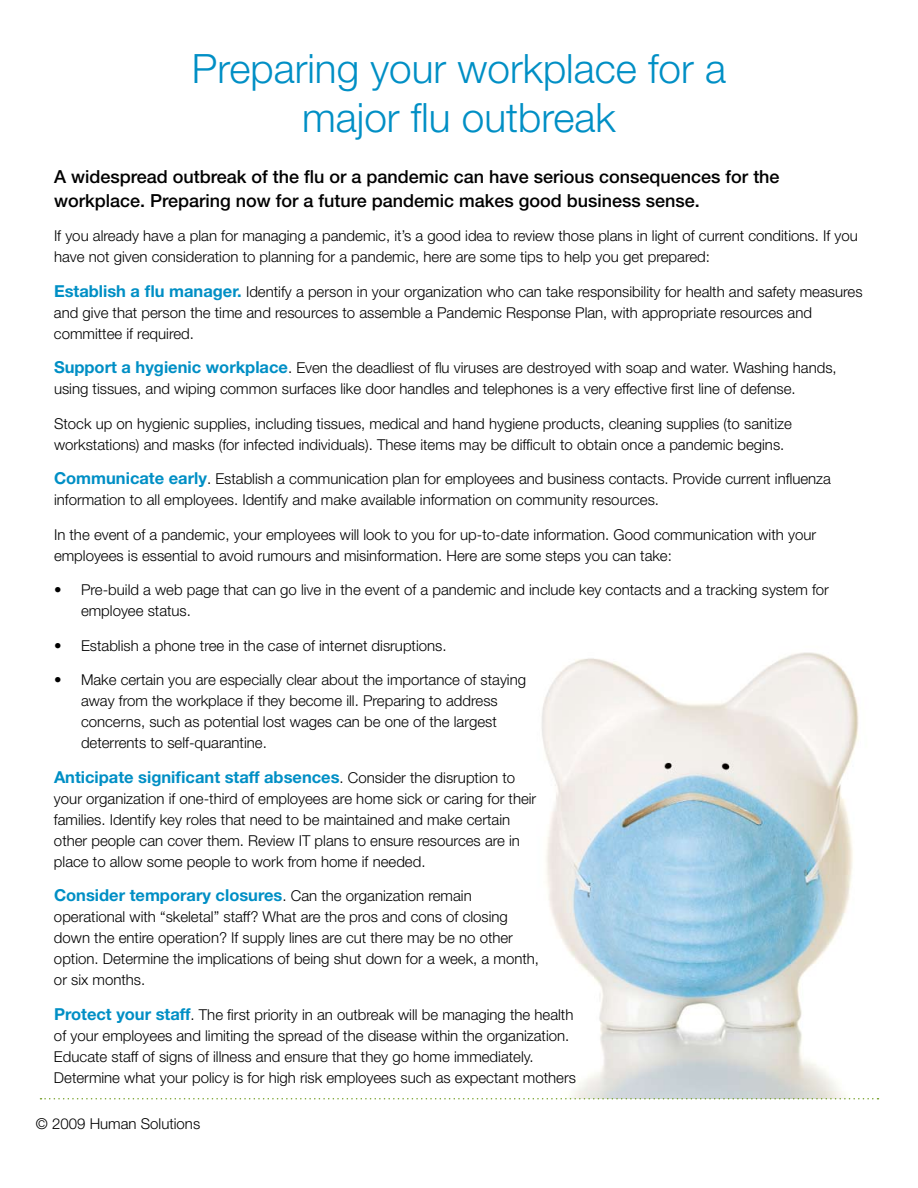
<style>
.page{position:relative;width:918px;height:1188px;background:#fff}
.page>*{position:absolute;margin:0;border:0;box-sizing:border-box;transform-origin:0 0}
.t1{font:300 40.5px/48.6px "Helvetica Neue LT Std";color:#008fc5;text-align:center}
.t2{font:500 18px/24px "Helvetica Neue LT Std";color:#000}
.t3{font:700 16.5px "Helvetica Neue LT Std";color:#008fc5}
.t4{font:300 15px/21px "Helvetica Neue LT Std";color:#000}
.s1{font-weight:700;font-size:16.5px;color:#008fc5}
.s2{font-weight:300;font-size:15px;color:#000}
</style>
<div class="page">
<img style="left:541px;top:652px;width:318px;height:446px">
<svg style="left:40px;top:1098px;width:839px;height:2px"></svg>
<h1 class="t1" style="left:192px;top:43px;width:536px">Preparing your workplace for a major flu outbreak</h1>
<p class="t2" style="left:54px;top:164px;width:727px">A widespread outbreak of the flu or a pandemic can have serious consequences for the workplace. Preparing now for a future pandemic makes good business sense.</p>
<p class="t4" style="left:54px;top:225px;width:805px">If you already have a plan for managing a pandemic, it’s a good idea to review those plans in light of current conditions. If you have not given consideration to planning for a pandemic, here are some tips to help you get prepared:</p>
<p class="t4" style="left:54px;top:280px;width:810px"><span class="s1">Establish a flu manager.</span> Identify a person in your organization who can take responsibility for health and safety measures and give that person the time and resources to assemble a Pandemic Response Plan, with appropriate resources and committee if required.</p>
<p class="t4" style="left:54px;top:357px;width:784px"><span class="s1">Support a hygienic workplace</span>. Even the deadliest of flu viruses are destroyed with soap and water. Washing hands, using tissues, and wiping common surfaces like door handles and telephones is a very effective first line of defense.</p>
<p class="t4" style="left:54px;top:412px;width:739px">Stock up on hygienic supplies, including tissues, medical and hand hygiene products, cleaning supplies (to sanitize workstations) and masks (for infected individuals). These items may be difficult to obtain once a pandemic begins.</p>
<p class="t4" style="left:54px;top:468px;width:779px"><span class="s1">Communicate early</span>. Establish a communication plan for employees and business contacts. Provide current influenza information to all employees. Identify and make available information on community resources.</p>
<p class="t4" style="left:54px;top:523px;width:764px">In the event of a pandemic, your employees will look to you for up-to-date information. Good communication with your employees is essential to avoid rumours and misinformation. Here are some steps you can take:</p>
<p class="t4" style="left:81px;top:579px;width:750px;text-indent:-27px">• Pre-build a web page that can go live in the event of a pandemic and include key contacts and a tracking system for employee status.</p>
<p class="t4" style="left:54px;top:634px;width:394px">• Establish a phone tree in the case of internet disruptions.</p>
<p class="t4" style="left:81px;top:669px;width:447px;text-indent:-27px">• Make certain you are especially clear about the importance of staying away from the workplace if they become ill. Preparing to address concerns, such as potential lost wages can be one of the largest deterrents to self-quarantine.</p>
<p class="t3" style="left:54px;top:766px;width:463px">Anticipate significant staff absences<span class="s2">. Consider the disruption to</span></p>
<p class="t4" style="left:54px;top:787px;width:484px">your organization if one-third of employees are home sick or caring for their families. Identify key roles that need to be maintained and make certain other people can cover them. Review IT plans to ensure resources are in place to allow some people to work from home if needed.</p>
<p class="t3" style="left:54px;top:885px;width:419px">Consider temporary closures<span class="s2">. Can the organization remain</span></p>
<p class="t4" style="left:54px;top:906px;width:487px">operational with “skeletal” staff? What are the pros and cons of closing down the entire operation? If supply lines are cut there may be no other option. Determine the implications of being shut down for a week, a month, or six months.</p>
<p class="t4" style="left:54px;top:1003px;width:524px"><span class="s1">Protect your staff</span>. The first priority in an outbreak will be managing the health of your employees and limiting the spread of the disease within the organization.<br>Educate staff of signs of illness and ensure that they go home immediately.<br>Determine what your policy is for high risk employees such as expectant mothers</p>
<p class="t4" style="left:36px;top:1113px;width:166px">© 2009 Human Solutions</p>
</div>
